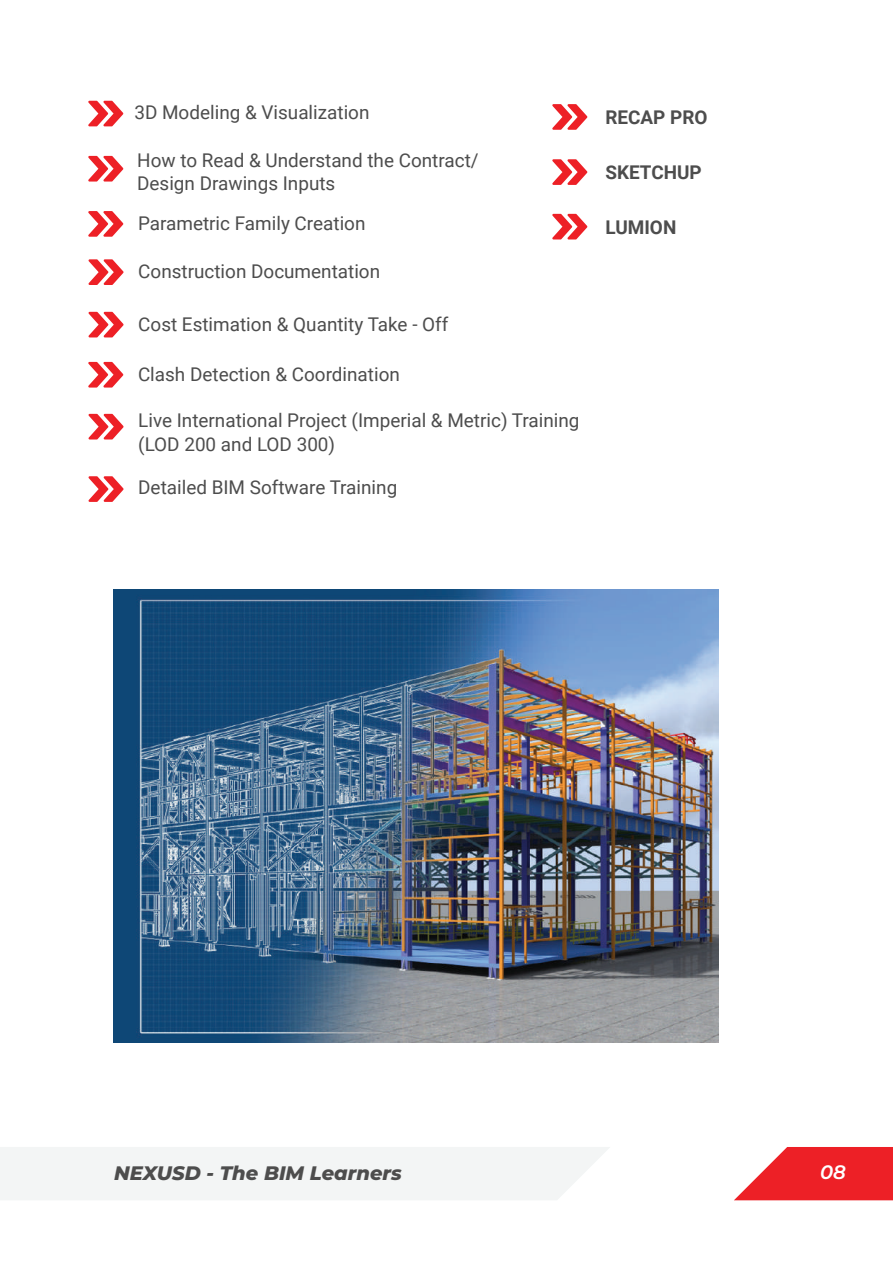
<style>
.page{position:relative;width:893px;height:1263px;background:#fff}
.page>*{position:absolute;margin:0;border:0;box-sizing:border-box;transform-origin:0 0}
.t1{font:italic 800 19.5px "Montserrat";color:#4d4d4d}
.t2{font:italic 600 19.5px "Montserrat";color:#fff}
.t3{font:18.9px/23.7px "Roboto";color:#4d4d4d}
.t4{font:700 18.9px "Roboto";color:#4d4d4d}
</style>
<div class="page">
<div style="left:0;top:1147px;width:610px;height:53px;background:#f3f5f5"></div>
<svg style="left:734px;top:1147px;width:159px;height:53px"></svg>
<svg style="left:88px;top:101px;width:35px;height:25px"></svg>
<svg style="left:88px;top:156px;width:35px;height:26px"></svg>
<svg style="left:88px;top:211px;width:35px;height:26px"></svg>
<svg style="left:88px;top:259px;width:36px;height:26px"></svg>
<svg style="left:88px;top:312px;width:36px;height:25px"></svg>
<svg style="left:88px;top:362px;width:35px;height:26px"></svg>
<svg style="left:88px;top:414px;width:36px;height:25px"></svg>
<svg style="left:88px;top:476px;width:36px;height:26px"></svg>
<svg style="left:552px;top:104px;width:35px;height:26px"></svg>
<svg style="left:552px;top:159px;width:35px;height:26px"></svg>
<svg style="left:552px;top:214px;width:35px;height:25px"></svg>
<img style="left:114px;top:589px;width:604px;height:454px">
<p class="t3" style="left:134px;top:100px;width:237px">3D Modeling &amp; Visualization</p>
<p class="t3" style="left:137px;top:147px;width:343px">How to Read &amp; Understand the Contract/<br>Design Drawings Inputs</p>
<p class="t3" style="left:138px;top:211px;width:229px">Parametric Family Creation</p>
<p class="t3" style="left:138px;top:259px;width:243px">Construction Documentation</p>
<p class="t3" style="left:138px;top:312px;width:312px">Cost Estimation &amp; Quantity Take - Off</p>
<p class="t3" style="left:138px;top:362px;width:263px">Clash Detection &amp; Coordination</p>
<p class="t3" style="left:138px;top:408px;width:443px">Live International Project (Imperial &amp; Metric) Training (LOD 200 and LOD 300)</p>
<p class="t3" style="left:138px;top:475px;width:261px">Detailed BIM Software Training</p>
<p class="t4" style="left:605px;top:104px;width:104px">RECAP PRO</p>
<p class="t4" style="left:605px;top:159px;width:98px">SKETCHUP</p>
<p class="t4" style="left:605px;top:214px;width:72px">LUMION</p>
<p class="t1" style="left:114px;top:1159px;width:289px">NEXUSD - The BIM Learners</p>
<p class="t2" style="left:820px;top:1158px;width:27px">08</p>
</div>
